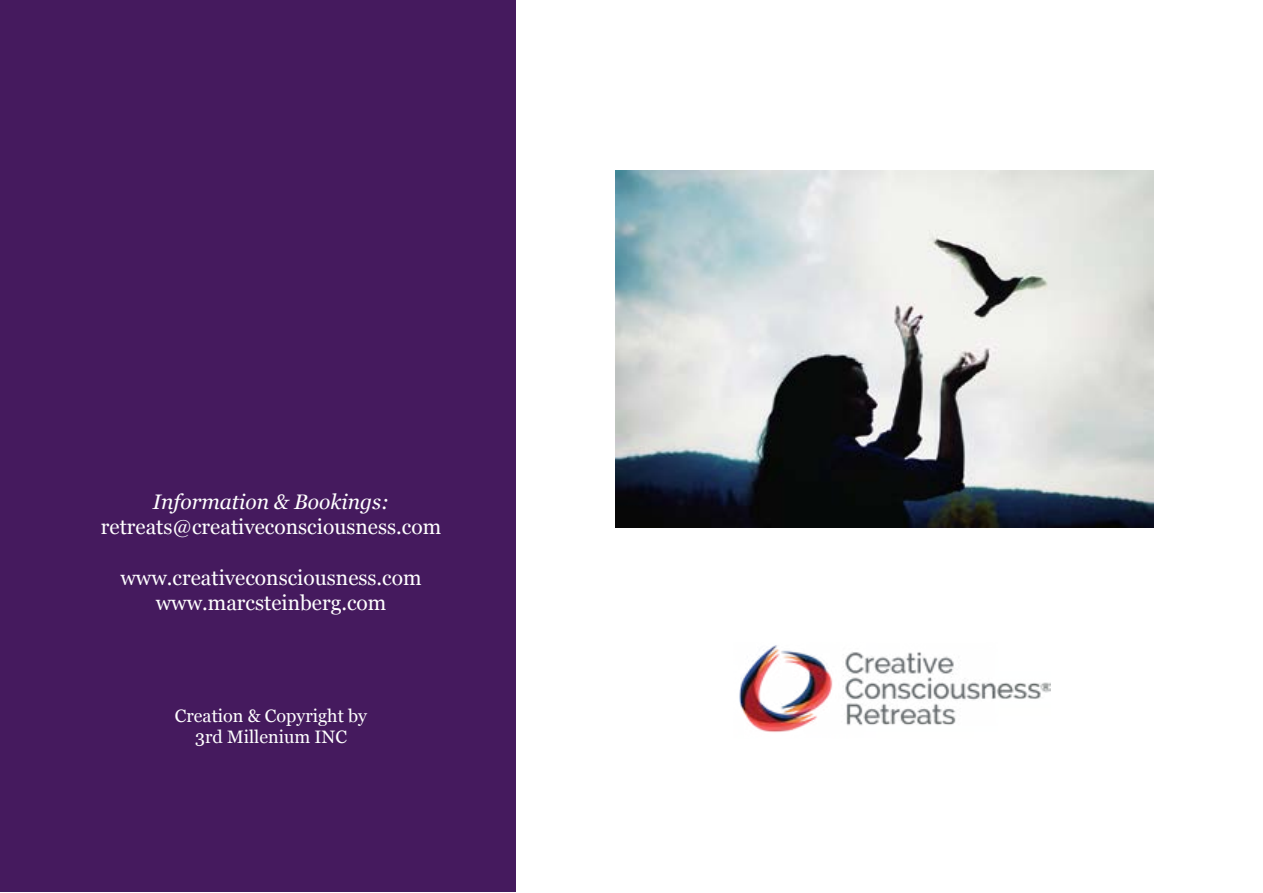
<style>
.page{position:relative;width:1263px;height:893px;background:#fff}
.page>*{position:absolute;margin:0;border:0;box-sizing:border-box;transform-origin:0 0}
.t1{font:21px/25.2px "Georgia";color:#fff;text-align:center}
.t2{font:italic 21px "Georgia";color:#fff}
.t3{font:18px/21.6px "Georgia";color:#fff;text-align:center}
</style>
<div class="page">
<div style="left:0;top:1px;width:515px;height:891px;background:#451a5e"></div>
<img style="left:615px;top:170px;width:538px;height:357px">
<img style="left:739px;top:645px;width:311px;height:87px">
<p class="t2" style="left:153px;top:489px;width:238px">Information &amp; Bookings:</p>
<p class="t1" style="left:101px;top:515px;width:342px">retreats@creativeconsciousness.com</p>
<p class="t1" style="left:120px;top:565px;width:303px">www.creativeconsciousness.com www.marcsteinberg.com</p>
<p class="t3" style="left:175px;top:705px;width:194px">Creation &amp; Copyright by<br>3rd Millenium INC</p>
</div>
